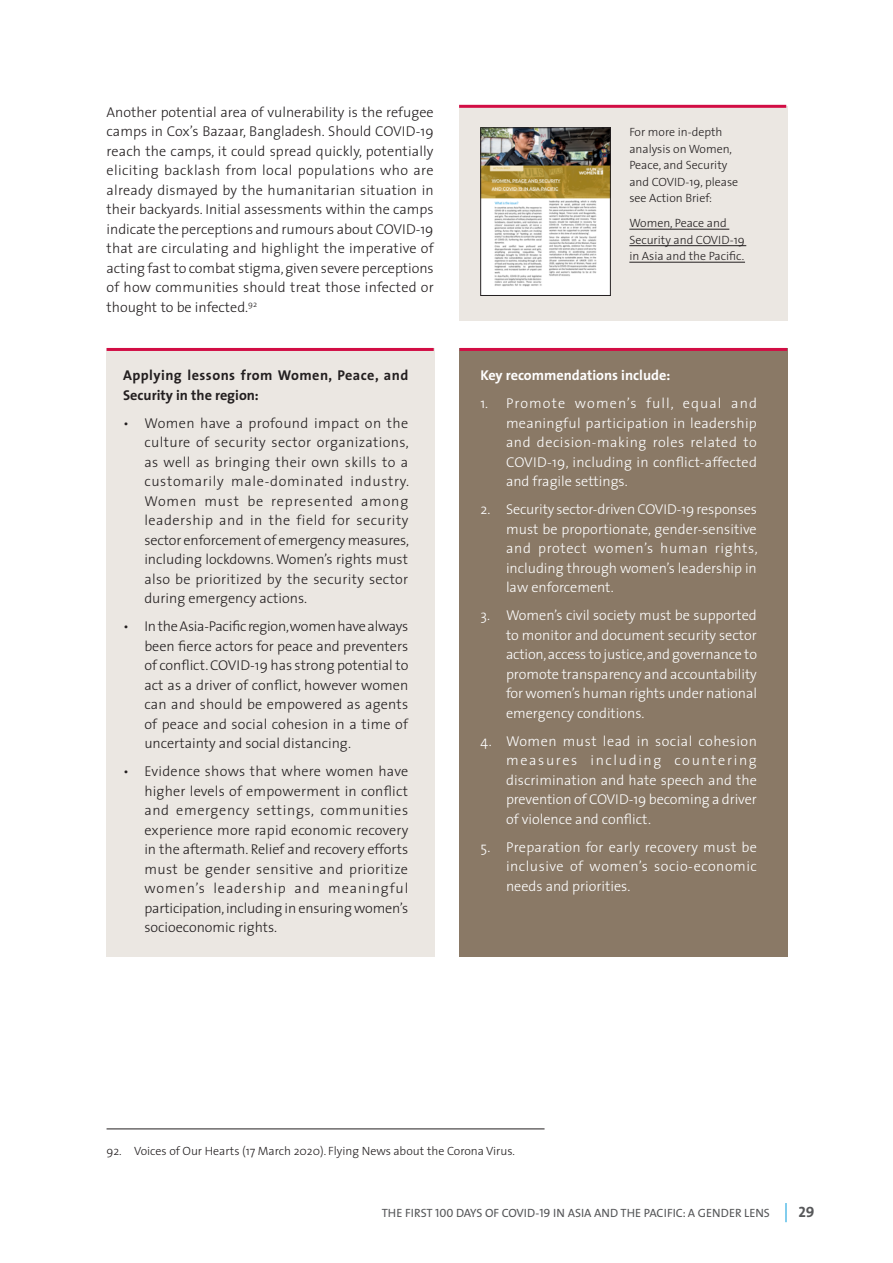
<style>
.page{position:relative;width:893px;height:1263px;background:#fff}
.page>*{position:absolute;margin:0;border:0;box-sizing:border-box;transform-origin:0 0}
.t1{font:15px "The Sans Bold Caps";color:#57585a}
._01__Body_Copy{font:300 14.25px/19.5px "The Sans";color:#231f20;text-align:justify}
.t2{font:300 14.25px/19.5px "The Sans";color:#fff;text-align:justify}
._01__Body_Copy-2{font:700 14.25px/19.5px "The Sans";letter-spacing:.03em;color:#231f20}
._01__Body_Copy-3{font:700 14.25px "The Sans";color:#fff}
._05__caption{font:300 12px/16.5px "The Sans";color:#231f20}
._04__Footnote_-_line{font:300 12px "The Sans";color:#231f20}
.t3{font:12px "The Sans Caps";color:#57585a}
</style>
<div class="page">
<div style="left:106px;top:349px;width:328px;height:608px;background:#ebe7e2"></div>
<div style="left:460px;top:106px;width:328px;height:215px;background:#ebe7e2"></div>
<div style="left:459px;top:349px;width:328px;height:608px;background:#8a7966"></div>
<img style="left:482px;top:130px;width:126px;height:164px">
<div style="left:480px;top:128px;width:130px;height:168px;border:1px solid #231f20"></div>
<hr style="left:629px;top:229px;width:100px;height:1px;background:#231f20">
<hr style="left:629px;top:245px;width:117px;height:1px;background:#231f20">
<hr style="left:629px;top:262px;width:116px;height:1px;background:#231f20">
<hr style="left:107px;top:1128px;width:438px;height:1px;background:#231f20">
<hr style="left:107px;top:348px;width:327px;height:3px;background:#d20d44">
<hr style="left:459px;top:105px;width:327px;height:3px;background:#d20d44">
<hr style="left:460px;top:348px;width:327px;height:3px;background:#d20d44">
<svg style="left:786px;top:1203px;width:1px;height:19px"></svg>
<p class="_01__Body_Copy" style="left:107px;top:102px;width:329px">Another potential area of vulnerability is the refugee camps in Cox’s Bazaar, Bangladesh. Should COVID-19 reach the camps, it could spread quickly, potentially eliciting backlash from local populations who are already dismayed by the humanitarian situation in their backyards. Initial assessments within the camps indicate the perceptions and rumours about COVID-19 that are circulating and highlight the imperative of acting fast to combat stigma, given severe perceptions of how communities should treat those infected or thought to be infected.<sup>92</sup></p>
<p class="_01__Body_Copy-2" style="left:123px;top:365px;width:287px">Applying lessons from Women, Peace, and<br>Security in the region:</p>
<p class="_01__Body_Copy" style="left:144px;top:413px;width:266px;text-indent:-21px">• Women have a profound impact on the culture of security sector organizations, as well as bringing their own skills to a customarily male-dominated industry.<br>Women must be represented among leadership and in the field for security sector enforcement of emergency measures, including lockdowns. Women’s rights must also be prioritized by the security sector during emergency actions.</p>
<p class="_01__Body_Copy" style="left:144px;top:616px;width:265px;text-indent:-21px">• In the Asia-Pacific region, women have always been fierce actors for peace and preventers of conflict. COVID-19 has strong potential to act as a driver of conflict, however women can and should be empowered as agents of peace and social cohesion in a time of uncertainty and social distancing.</p>
<p class="_01__Body_Copy" style="left:144px;top:761px;width:266px;text-indent:-21px">• Evidence shows that where women have higher levels of empowerment in conflict and emergency settings, communities experience more rapid economic recovery in the aftermath. Relief and recovery efforts must be gender sensitive and prioritize women’s leadership and meaningful participation, including in ensuring women’s socioeconomic rights.</p>
<p class="_05__caption" style="left:629px;top:124px;width:110px">For more in-depth analysis on Women,<br>Peace, and Security and COVID-19, please see Action Brief:</p>
<p class="_05__caption" style="left:629px;top:215px;width:117px">Women, Peace and<br>Security and COVID-19 in Asia and the Pacific.</p>
<p class="_01__Body_Copy-3" style="left:480px;top:363px;width:191px">Key recommendations include:</p>
<p class="t2" style="left:506px;top:393px;width:252px;text-indent:-26px">1. Promote women’s full, equal and meaningful participation in leadership and decision-making roles related to COVID-19, including in conflict-affected and fragile settings.</p>
<p class="t2" style="left:506px;top:499px;width:253px;text-indent:-26px">2. Security sector-driven COVID-19 responses must be proportionate, gender-sensitive and protect women’s human rights, including through women’s leadership in law enforcement.</p>
<p class="t2" style="left:506px;top:605px;width:253px;text-indent:-26px">3. Women’s civil society must be supported to monitor and document security sector action, access to justice, and governance to promote transparency and accountability for women’s human rights under national emergency conditions.</p>
<p class="t2" style="left:506px;top:731px;width:252px;text-indent:-26px">4. Women must lead in social cohesion measures including countering discrimination and hate speech and the prevention of COVID-19 becoming a driver of violence and conflict.</p>
<p class="t2" style="left:506px;top:837px;width:252px;text-indent:-26px">5. Preparation for early recovery must be inclusive of women’s socio-economic needs and priorities.</p>
<p class="_04__Footnote_-_line" style="left:107px;top:1141px;width:410px">92. Voices of Our Hearts (17 March 2020). Flying News about the Corona Virus.</p>
<p class="t3" style="left:382px;top:1203px;width:390px">THE FIRST 100 DAYS OF COVID-19 IN ASIA AND THE PACIFIC: A GENDER LENS</p>
<p class="t1" style="left:798px;top:1199px;width:18px">29</p>
</div>
